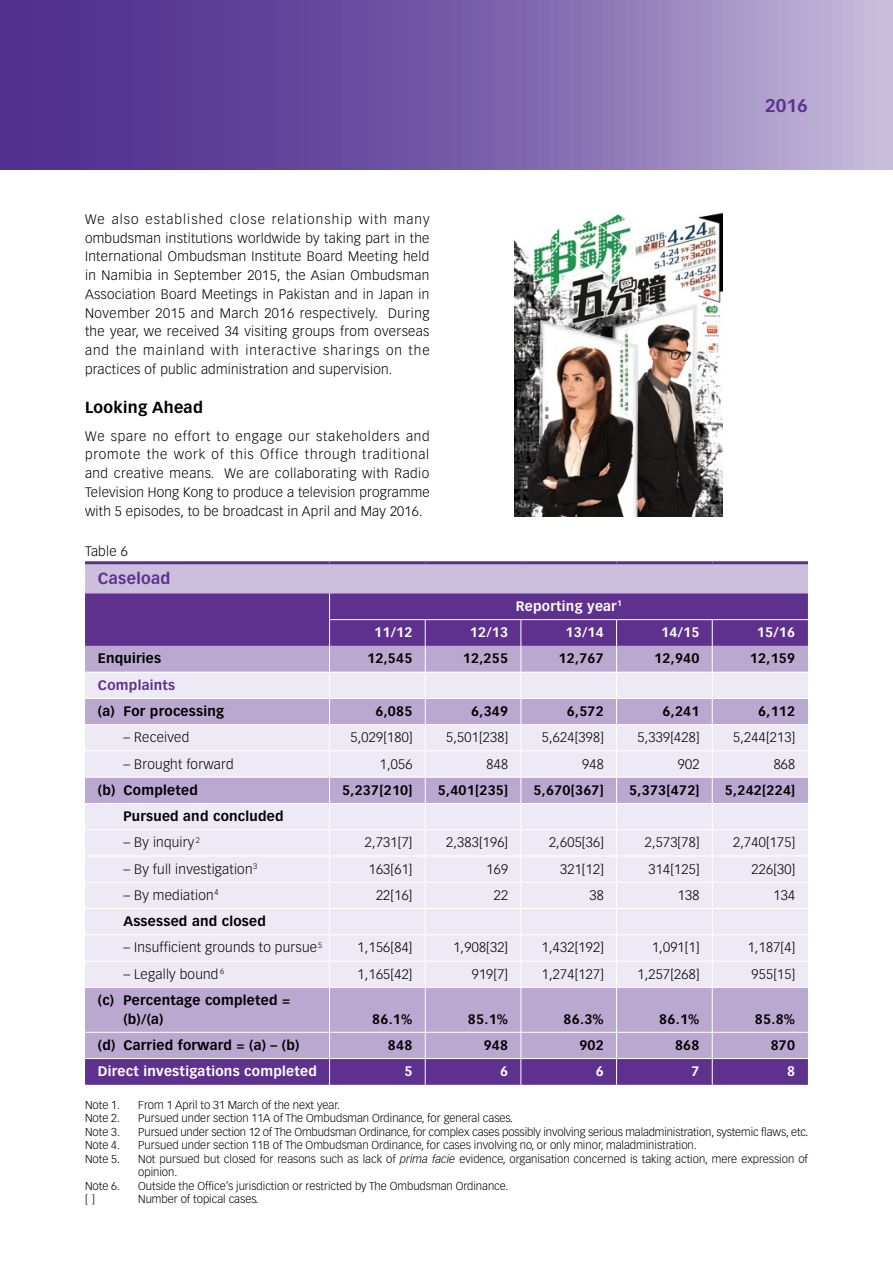
<style>
.page{position:relative;width:893px;height:1263px;background:#fff}
.page>*{position:absolute;margin:0;border:0;box-sizing:border-box;transform-origin:0 0}
.t1{font:700 18px "Vectora LT Std";color:#5e318f}
.t2{font:700 15.75px "Vectora LT Std";letter-spacing:.02em;color:#000}
.t3{font:700 15.75px "Vectora LT Std";letter-spacing:.02em;color:#5e318f}
.t4{font:300 13.5px/18.8px "Vectora LT Std";letter-spacing:.02em;color:#000;text-align:justify}
.t5{font:700 13.5px/18.8px "Vectora LT Std";letter-spacing:.02em;color:#000}
.t6{font:700 13.5px "Vectora LT Std";letter-spacing:.02em;color:#fff}
.t7{font:700 13.5px "Vectora LT Std";letter-spacing:.02em;color:#5e318f}
.t8{font:300 11.25px/13.5px "Vectora LT Std";color:#000}
.s1{font-style:italic}
</style>
<div class="page">
<img style="left:514px;top:213px;width:209px;height:304px">
<svg style="left:85px;top:1059px;width:723px;height:26px;background:#5f3390"></svg>
<div style="left:85px;top:988px;width:723px;height:70px;background:#bba8d0"></div>
<hr style="left:520px;top:988px;width:1px;height:44px;background:#fff">
<hr style="left:712px;top:988px;width:1px;height:44px;background:#fff">
<svg style="left:520px;top:1033px;width:1px;height:52px"></svg>
<svg style="left:712px;top:1033px;width:1px;height:52px"></svg>
<hr style="left:616px;top:988px;width:1px;height:44px;background:#fff">
<svg style="left:616px;top:1033px;width:1px;height:52px"></svg>
<hr style="left:85px;top:1032px;width:245px;height:1px;background:#fff">
<hr style="left:330px;top:1032px;width:95px;height:1px;background:#fff">
<hr style="left:425px;top:1032px;width:96px;height:1px;background:#fff">
<hr style="left:521px;top:1032px;width:96px;height:1px;background:#fff">
<hr style="left:617px;top:1032px;width:95px;height:1px;background:#fff">
<hr style="left:712px;top:1032px;width:96px;height:1px;background:#fff">
<hr style="left:425px;top:1058px;width:96px;height:1px;background:#fff">
<hr style="left:521px;top:1058px;width:96px;height:1px;background:#fff">
<hr style="left:712px;top:1058px;width:96px;height:1px;background:#fff">
<svg style="left:85px;top:561px;width:723px;height:426px;background:#d0c4e0"></svg>
<hr style="left:329px;top:988px;width:1px;height:44px;background:#fff">
<hr style="left:425px;top:988px;width:1px;height:44px;background:#fff">
<svg style="left:329px;top:1033px;width:1px;height:52px"></svg>
<svg style="left:425px;top:1033px;width:1px;height:52px"></svg>
<svg style="left:0;top:0;width:893px;height:170px;background:#7d64ac"></svg>
<p class="t4" style="left:85px;top:210px;width:346px">We also established close relationship with many ombudsman institutions worldwide by taking part in the International Ombudsman Institute Board Meeting held in Namibia in September 2015, the Asian Ombudsman Association Board Meetings in Pakistan and in Japan in November 2015 and March 2016 respectively. During the year, we received 34 visiting groups from overseas and the mainland with interactive sharings on the practices of public administration and supervision.</p>
<p class="t2" style="left:85px;top:398px;width:119px">Looking Ahead</p>
<p class="t4" style="left:85px;top:427px;width:346px">We spare no effort to engage our stakeholders and promote the work of this Office through traditional and creative means. We are collaborating with Radio Television Hong Kong to produce a television programme with 5 episodes, to be broadcast in April and May 2016.</p>
<p class="t4" style="left:85px;top:542px;width:44px">Table 6</p>
<p class="t3" style="left:98px;top:569px;width:74px">Caseload</p>
<p class="t6" style="left:516px;top:598px;width:107px">Reporting year<sup>1</sup></p>
<h1 class="t1" style="left:765px;top:94px;width:44px">2016</h1>
<p class="t6" style="left:374px;top:624px;width:40px">11/12</p>
<p class="t6" style="left:470px;top:624px;width:40px">12/13</p>
<p class="t6" style="left:565px;top:624px;width:40px">13/14</p>
<p class="t6" style="left:661px;top:624px;width:40px">14/15</p>
<p class="t6" style="left:757px;top:624px;width:40px">15/16</p>
<p class="t5" style="left:98px;top:649px;width:65px">Enquiries</p>
<p class="t5" style="left:367px;top:649px;width:47px">12,545</p>
<p class="t5" style="left:463px;top:649px;width:47px">12,255</p>
<p class="t5" style="left:558px;top:649px;width:47px">12,767</p>
<p class="t5" style="left:654px;top:649px;width:47px">12,940</p>
<p class="t5" style="left:750px;top:649px;width:47px">12,159</p>
<p class="t7" style="left:98px;top:677px;width:79px">Complaints</p>
<p class="t5" style="left:98px;top:702px;width:128px">(a) For processing</p>
<p class="t5" style="left:375px;top:702px;width:39px">6,085</p>
<p class="t5" style="left:471px;top:702px;width:39px">6,349</p>
<p class="t5" style="left:567px;top:702px;width:39px">6,572</p>
<p class="t5" style="left:662px;top:702px;width:39px">6,241</p>
<p class="t5" style="left:758px;top:702px;width:39px">6,112</p>
<p class="t4" style="left:123px;top:728px;width:67px">– Received</p>
<p class="t4" style="left:350px;top:728px;width:64px">5,029[180]</p>
<p class="t4" style="left:446px;top:728px;width:64px">5,501[238]</p>
<p class="t4" style="left:542px;top:728px;width:64px">5,624[398]</p>
<p class="t4" style="left:637px;top:728px;width:64px">5,339[428]</p>
<p class="t4" style="left:733px;top:728px;width:64px">5,244[213]</p>
<p class="t4" style="left:123px;top:754px;width:112px">– Brought forward</p>
<p class="t4" style="left:380px;top:754px;width:34px">1,056</p>
<p class="t4" style="left:487px;top:754px;width:23px">848</p>
<p class="t4" style="left:582px;top:754px;width:23px">948</p>
<p class="t4" style="left:678px;top:754px;width:23px">902</p>
<p class="t4" style="left:774px;top:754px;width:23px">868</p>
<p class="t5" style="left:98px;top:781px;width:102px">(b) Completed</p>
<p class="t5" style="left:342px;top:781px;width:72px">5,237[210]</p>
<p class="t5" style="left:438px;top:781px;width:72px">5,401[235]</p>
<p class="t5" style="left:533px;top:781px;width:72px">5,670[367]</p>
<p class="t5" style="left:629px;top:781px;width:72px">5,373[472]</p>
<p class="t5" style="left:725px;top:781px;width:72px">5,242[224]</p>
<p class="t5" style="left:123px;top:807px;width:162px">Pursued and concluded</p>
<p class="t4" style="left:123px;top:833px;width:78px">– By inquiry <sup>2</sup></p>
<p class="t4" style="left:365px;top:833px;width:49px">2,731[7]</p>
<p class="t4" style="left:446px;top:833px;width:64px">2,383[196]</p>
<p class="t4" style="left:549px;top:833px;width:56px">2,605[36]</p>
<p class="t4" style="left:645px;top:833px;width:56px">2,573[78]</p>
<p class="t4" style="left:733px;top:833px;width:64px">2,740[175]</p>
<p class="t4" style="left:123px;top:859px;width:135px">– By full investigation<sup>3</sup></p>
<p class="t4" style="left:369px;top:859px;width:45px">163[61]</p>
<p class="t4" style="left:487px;top:859px;width:23px">169</p>
<p class="t4" style="left:560px;top:859px;width:45px">321[12]</p>
<p class="t4" style="left:648px;top:859px;width:53px">314[125]</p>
<p class="t4" style="left:751px;top:859px;width:45px">226[30]</p>
<p class="t4" style="left:123px;top:886px;width:97px">– By mediation<sup>4</sup></p>
<p class="t4" style="left:376px;top:886px;width:38px">22[16]</p>
<p class="t4" style="left:494px;top:886px;width:16px">22</p>
<p class="t4" style="left:589px;top:886px;width:16px">38</p>
<p class="t4" style="left:678px;top:886px;width:23px">138</p>
<p class="t4" style="left:774px;top:886px;width:23px">134</p>
<p class="t5" style="left:123px;top:912px;width:144px">Assessed and closed</p>
<p class="t4" style="left:123px;top:938px;width:200px">– Insufficient grounds to pursue<sup>5</sup></p>
<p class="t4" style="left:358px;top:938px;width:56px">1,156[84]</p>
<p class="t4" style="left:453px;top:938px;width:56px">1,908[32]</p>
<p class="t4" style="left:542px;top:938px;width:64px">1,432[192]</p>
<p class="t4" style="left:652px;top:938px;width:49px">1,091[1]</p>
<p class="t4" style="left:748px;top:938px;width:49px">1,187[4]</p>
<p class="t4" style="left:123px;top:964px;width:102px">– Legally bound <sup>6</sup></p>
<p class="t4" style="left:358px;top:964px;width:56px">1,165[42]</p>
<p class="t4" style="left:472px;top:964px;width:38px">919[7]</p>
<p class="t4" style="left:542px;top:964px;width:64px">1,274[127]</p>
<p class="t4" style="left:637px;top:964px;width:64px">1,257[268]</p>
<p class="t4" style="left:751px;top:964px;width:45px">955[15]</p>
<p class="t5" style="left:123px;top:991px;width:168px;text-indent:-26px">(c) Percentage completed = (b)/(a)</p>
<p class="t5" style="left:372px;top:1009px;width:42px">86.1%</p>
<p class="t5" style="left:468px;top:1009px;width:42px">85.1%</p>
<p class="t5" style="left:564px;top:1009px;width:42px">86.3%</p>
<p class="t5" style="left:659px;top:1009px;width:42px">86.1%</p>
<p class="t5" style="left:755px;top:1009px;width:42px">85.8%</p>
<p class="t5" style="left:98px;top:1036px;width:203px">(d) Carried forward = (a) – (b)</p>
<p class="t5" style="left:388px;top:1036px;width:26px">848</p>
<p class="t5" style="left:484px;top:1036px;width:26px">948</p>
<p class="t5" style="left:579px;top:1036px;width:26px">902</p>
<p class="t5" style="left:675px;top:1036px;width:26px">868</p>
<p class="t5" style="left:771px;top:1036px;width:26px">870</p>
<p class="t6" style="left:98px;top:1063px;width:221px">Direct investigations completed</p>
<p class="t6" style="left:404px;top:1063px;width:9px">5</p>
<p class="t6" style="left:500px;top:1063px;width:9px">6</p>
<p class="t6" style="left:596px;top:1063px;width:9px">6</p>
<p class="t6" style="left:692px;top:1063px;width:9px">7</p>
<p class="t6" style="left:787px;top:1063px;width:9px">8</p>
<p class="t8" style="left:85px;top:1098px;width:37px">Note 1.</p>
<p class="t8" style="left:138px;top:1098px;width:203px">From 1 April to 31 March of the next year.</p>
<p class="t8" style="left:85px;top:1111px;width:37px">Note 2.</p>
<p class="t8" style="left:138px;top:1111px;width:376px">Pursued under section 11A of The Ombudsman Ordinance, for general cases.</p>
<p class="t8" style="left:85px;top:1125px;width:37px">Note 3.</p>
<p class="t8" style="left:138px;top:1125px;width:672px">Pursued under section 12 of The Ombudsman Ordinance, for complex cases possibly involving serious maladministration, systemic flaws, etc.</p>
<p class="t8" style="left:85px;top:1138px;width:37px">Note 4.</p>
<p class="t8" style="left:138px;top:1138px;width:560px">Pursued under section 11B of The Ombudsman Ordinance, for cases involving no, or only minor, maladministration.</p>
<p class="t8" style="left:85px;top:1152px;width:37px">Note 5.</p>
<p class="t8" style="left:138px;top:1152px;width:671px">Not pursued but closed for reasons such as lack of <span class="s1">prima facie</span> evidence, organisation concerned is taking action, mere expression of opinion.</p>
<p class="t8" style="left:85px;top:1179px;width:37px">Note 6.</p>
<p class="t8" style="left:138px;top:1179px;width:372px">Outside the Office’s jurisdiction or restricted by The Ombudsman Ordinance.</p>
<p class="t8" style="left:85px;top:1192px;width:11px">[ ]</p>
<p class="t8" style="left:138px;top:1192px;width:122px">Number of topical cases.</p>
</div>
